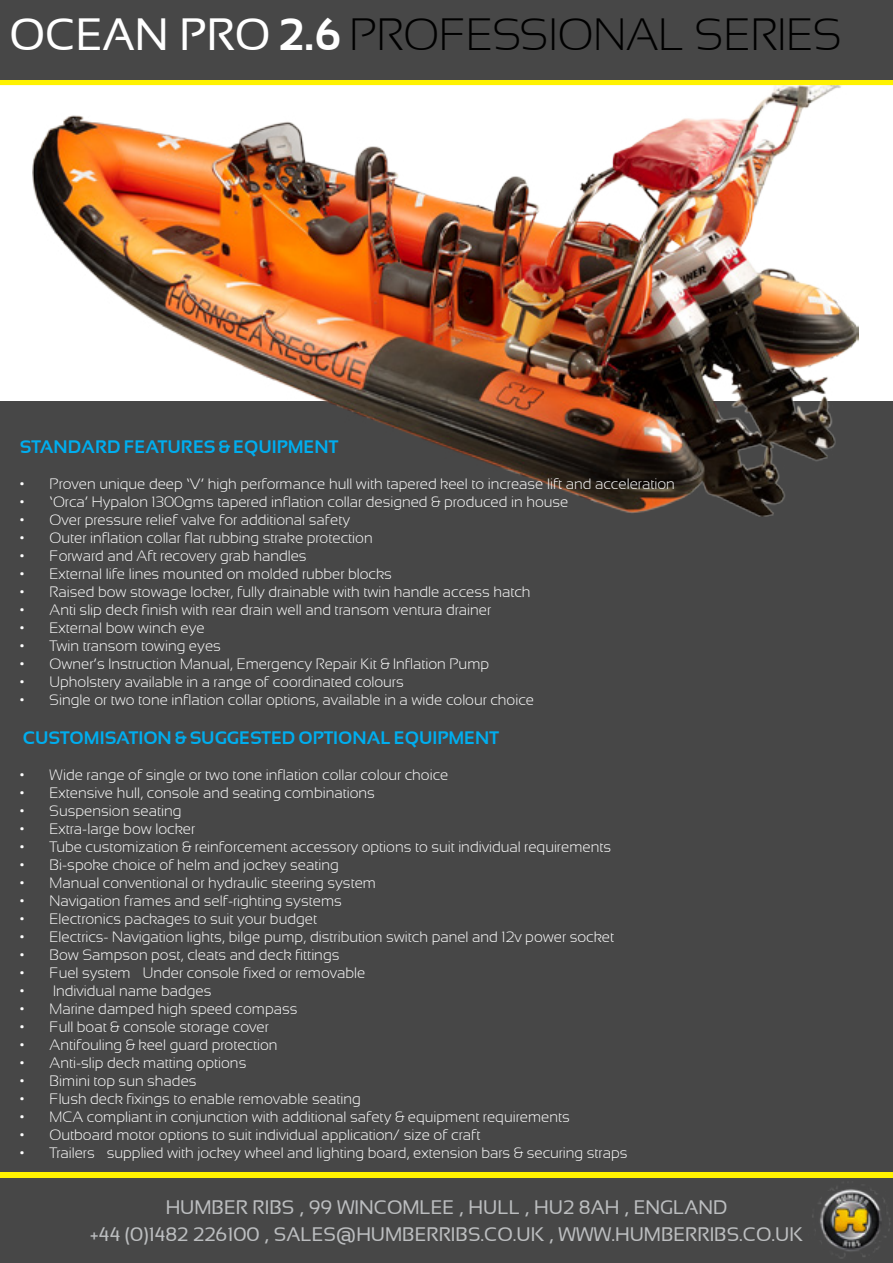
<style>
.page{position:relative;width:893px;height:1263px;background:#fff}
.page>*{position:absolute;margin:0;border:0;box-sizing:border-box;transform-origin:0 0}
.t1{font:300 45px "Sansation";color:#000}
.t2{font:19.5px/27px "Sansation";color:#bcbec0;text-align:center}
.t3{font:700 18px "Sansation";color:#00aeef}
.t4{font:300 15px "Sansation";color:#fff}
.s1{font-weight:400;color:#fff}
.s2{font-weight:700;color:#fff}
</style>
<div class="page">
<div style="left:0;top:402px;width:893px;height:861px;background:#474747"></div>
<img style="left:33px;top:85px;width:825px;height:432px">
<div style="left:0;top:79px;width:893px;height:6px;background:#fff200"></div>
<div style="left:0;top:0;width:893px;height:80px;background:#474747"></div>
<img style="left:812px;top:1182px;width:78px;height:77px">
<div style="left:0;top:1172px;width:893px;height:6px;background:#fff200"></div>
<h1 class="t1" style="left:10px;top:9px;width:834px"><span class="s1">OCEAN PRO</span> <span class="s2">2.6</span> PROFESSIONAL SERIES</h1>
<p class="t3" style="left:20px;top:436px;width:320px">STANDARD FEATURES &amp; EQUIPMENT</p>
<p class="t4" style="left:20px;top:475px;width:656px">• Proven unique deep ‘V’ high performance hull with tapered keel to increase lift and acceleration</p>
<p class="t4" style="left:20px;top:493px;width:550px">• ‘Orca’ Hypalon 1300gms tapered inflation collar designed &amp; produced in house</p>
<p class="t4" style="left:20px;top:511px;width:332px">• Over pressure relief valve for additional safety</p>
<p class="t4" style="left:20px;top:529px;width:354px">• Outer inflation collar flat rubbing strake protection</p>
<p class="t4" style="left:20px;top:547px;width:288px">• Forward and Aft recovery grab handles</p>
<p class="t4" style="left:20px;top:565px;width:374px">• External life lines mounted on molded rubber blocks</p>
<p class="t4" style="left:20px;top:583px;width:512px">• Raised bow stowage locker, fully drainable with twin handle access hatch</p>
<p class="t4" style="left:20px;top:601px;width:473px">• Anti slip deck finish with rear drain well and transom ventura drainer</p>
<p class="t4" style="left:20px;top:619px;width:186px">• External bow winch eye</p>
<p class="t4" style="left:20px;top:637px;width:203px">• Twin transom towing eyes</p>
<p class="t4" style="left:20px;top:655px;width:471px">• Owner’s Instruction Manual, Emergency Repair Kit &amp; Inflation Pump</p>
<p class="t4" style="left:20px;top:673px;width:385px">• Upholstery available in a range of coordinated colours</p>
<p class="t4" style="left:20px;top:691px;width:516px">• Single or two tone inflation collar options, available in a wide colour choice</p>
<p class="t3" style="left:23px;top:728px;width:477px">CUSTOMISATION &amp; SUGGESTED OPTIONAL EQUIPMENT</p>
<p class="t4" style="left:20px;top:767px;width:430px">• Wide range of single or two tone inflation collar colour choice</p>
<p class="t4" style="left:20px;top:785px;width:357px">• Extensive hull, console and seating combinations</p>
<p class="t4" style="left:20px;top:803px;width:163px">• Suspension seating</p>
<p class="t4" style="left:20px;top:821px;width:177px">• Extra-large bow locker</p>
<p class="t4" style="left:20px;top:839px;width:593px">• Tube customization &amp; reinforcement accessory options to suit individual requirements</p>
<p class="t4" style="left:20px;top:857px;width:320px">• Bi-spoke choice of helm and jockey seating</p>
<p class="t4" style="left:20px;top:875px;width:358px">• Manual conventional or hydraulic steering system</p>
<p class="t4" style="left:20px;top:893px;width:324px">• Navigation frames and self-righting systems</p>
<p class="t4" style="left:20px;top:911px;width:299px">• Electronics packages to suit your budget</p>
<p class="t4" style="left:20px;top:929px;width:596px">• Electrics- Navigation lights, bilge pump, distribution switch panel and 12v power socket</p>
<p class="t4" style="left:20px;top:947px;width:321px">• Bow Sampson post, cleats and deck fittings</p>
<p class="t4" style="left:20px;top:965px;width:347px">• Fuel system – Under console fixed or removable</p>
<p class="t4" style="left:20px;top:983px;width:193px">• Individual name badges</p>
<p class="t4" style="left:20px;top:1001px;width:279px">• Marine damped high speed compass</p>
<p class="t4" style="left:20px;top:1019px;width:251px">• Full boat &amp; console storage cover</p>
<p class="t4" style="left:20px;top:1037px;width:259px">• Antifouling &amp; keel guard protection</p>
<p class="t4" style="left:20px;top:1055px;width:228px">• Anti-slip deck matting options</p>
<p class="t4" style="left:20px;top:1073px;width:178px">• Bimini top sun shades</p>
<p class="t4" style="left:20px;top:1091px;width:342px">• Flush deck fixings to enable removable seating</p>
<p class="t4" style="left:20px;top:1109px;width:552px">• MCA compliant in conjunction with additional safety &amp; equipment requirements</p>
<p class="t4" style="left:20px;top:1127px;width:462px">• Outboard motor options to suit individual application/ size of craft</p>
<p class="t4" style="left:20px;top:1145px;width:609px">• Trailers – supplied with jockey wheel and lighting board, extension bars &amp; securing straps</p>
<h2 class="t2" style="left:90px;top:1194px;width:715px">HUMBER RIBS , 99 WINCOMLEE , HULL , HU2 8AH , ENGLAND<br>+44 (0)1482 226100 , SALES@HUMBERRIBS.CO.UK , WWW.HUMBERRIBS.CO.UK</h2>
</div>
